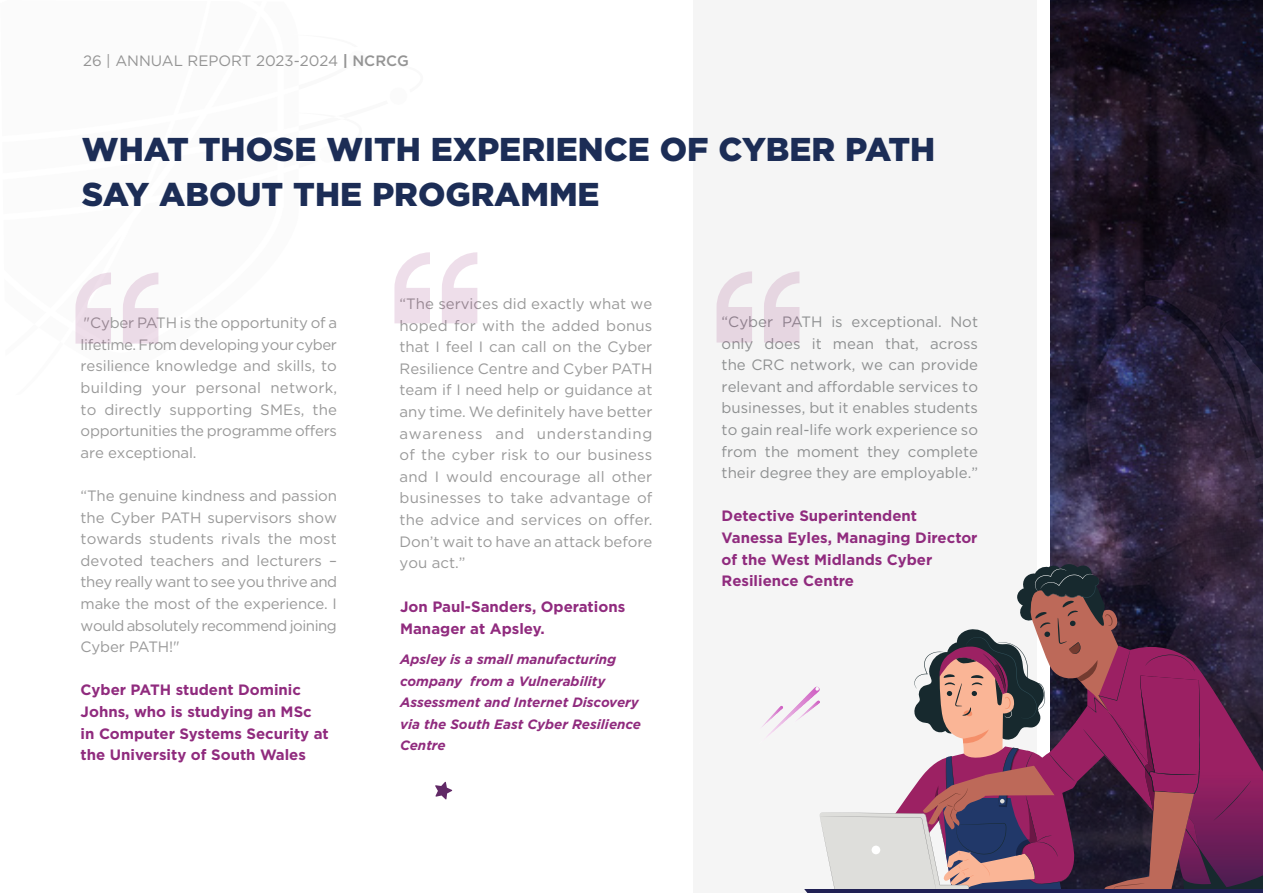
<style>
.page{position:relative;width:1263px;height:893px;background:#fff}
.page>*{position:absolute;margin:0;border:0;box-sizing:border-box;transform-origin:0 0}
.Headings{font:900 33px/45px "Gotham";color:#1c2d56}
.test2{font:15px/21.6px "Gotham";letter-spacing:-.015em;color:#999;text-align:justify}
.Test{font:15px/21.6px "Gotham";letter-spacing:-.005em;color:#999;text-align:justify}
.Main_Body{font:700 15px/21.6px "Gotham";color:#902b7e}
.Main_Body-2{font:15px/21.6px "Gotham";color:#8e9091;text-align:justify}
.Main_Body-3{font:15px "Gotham";color:#949494}
.Main_Body-4{font:italic 700 13.5px/21.6px "Gotham";color:#902b7e}
.s1{font-weight:700}
.s2{font-weight:500}
</style>
<div class="page">
<div style="left:693px;top:0;width:343px;height:893px;background:#f2f2f2"></div>
<svg style="left:75px;top:252px;width:355px;height:92px"></svg>
<svg style="left:442px;top:252px;width:35px;height:71px"></svg>
<svg style="left:716px;top:271px;width:36px;height:72px"></svg>
<svg style="left:764px;top:271px;width:35px;height:72px"></svg>
<img style="left:1050px;top:0;width:213px;height:564px">
<hr style="left:800px;top:889px;width:463px;height:4px;background:#212154">
<svg style="left:816px;top:564px;width:447px;height:325px"></svg>
<img style="left:787px;top:687px;width:30px;height:29px">
<svg style="left:435px;top:782px;width:17px;height:18px"></svg>
<p class="Main_Body-3" style="left:83px;top:51px;width:327px">26 | ANNUAL REPORT 2023-2024 <span class="s1">|</span> <span class="s2">NCRCG</span></p>
<p class="Headings" style="left:82px;top:126px;width:855px">WHAT THOSE WITH EXPERIENCE OF CYBER PATH<br>SAY ABOUT THE PROGRAMME</p>
<p class="test2" style="left:81px;top:312px;width:258px">"Cyber PATH is the opportunity of a lifetime. From developing your cyber resilience knowledge and skills, to building your personal network, to directly supporting SMEs, the opportunities the programme offers are exceptional.</p>
<p class="test2" style="left:81px;top:484px;width:258px">“The genuine kindness and passion the Cyber PATH supervisors show towards students rivals the most devoted teachers and lecturers – they really want to see you thrive and make the most of the experience. I would absolutely recommend joining Cyber PATH!"</p>
<p class="Main_Body" style="left:81px;top:679px;width:250px">Cyber PATH student Dominic<br>Johns, who is studying an MSc in Computer Systems Security at the University of South Wales</p>
<p class="Test" style="left:400px;top:292px;width:254px">“The services did exactly what we hoped for with the added bonus that I feel I can call on the Cyber Resilience Centre and Cyber PATH team if I need help or guidance at any time. We definitely have better awareness and understanding of the cyber risk to our business and I would encourage all other businesses to take advantage of the advice and services on offer.<br>Don’t wait to have an attack before you act.”</p>
<p class="Main_Body" style="left:400px;top:596px;width:227px">Jon Paul-Sanders, Operations<br>Manager at Apsley.</p>
<p class="Main_Body-4" style="left:400px;top:648px;width:243px">Apsley is a small manufacturing company from a Vulnerability<br>Assessment and Internet Discovery via the South East Cyber Resilience<br>Centre</p>
<p class="Main_Body-2" style="left:722px;top:311px;width:258px">“Cyber PATH is exceptional. Not only does it mean that, across the CRC network, we can provide relevant and affordable services to businesses, but it enables students to gain real-life work experience so from the moment they complete their degree they are employable.”</p>
<p class="Main_Body" style="left:722px;top:505px;width:257px">Detective Superintendent<br>Vanessa Eyles, Managing Director of the West Midlands Cyber<br>Resilience Centre</p>
</div>
